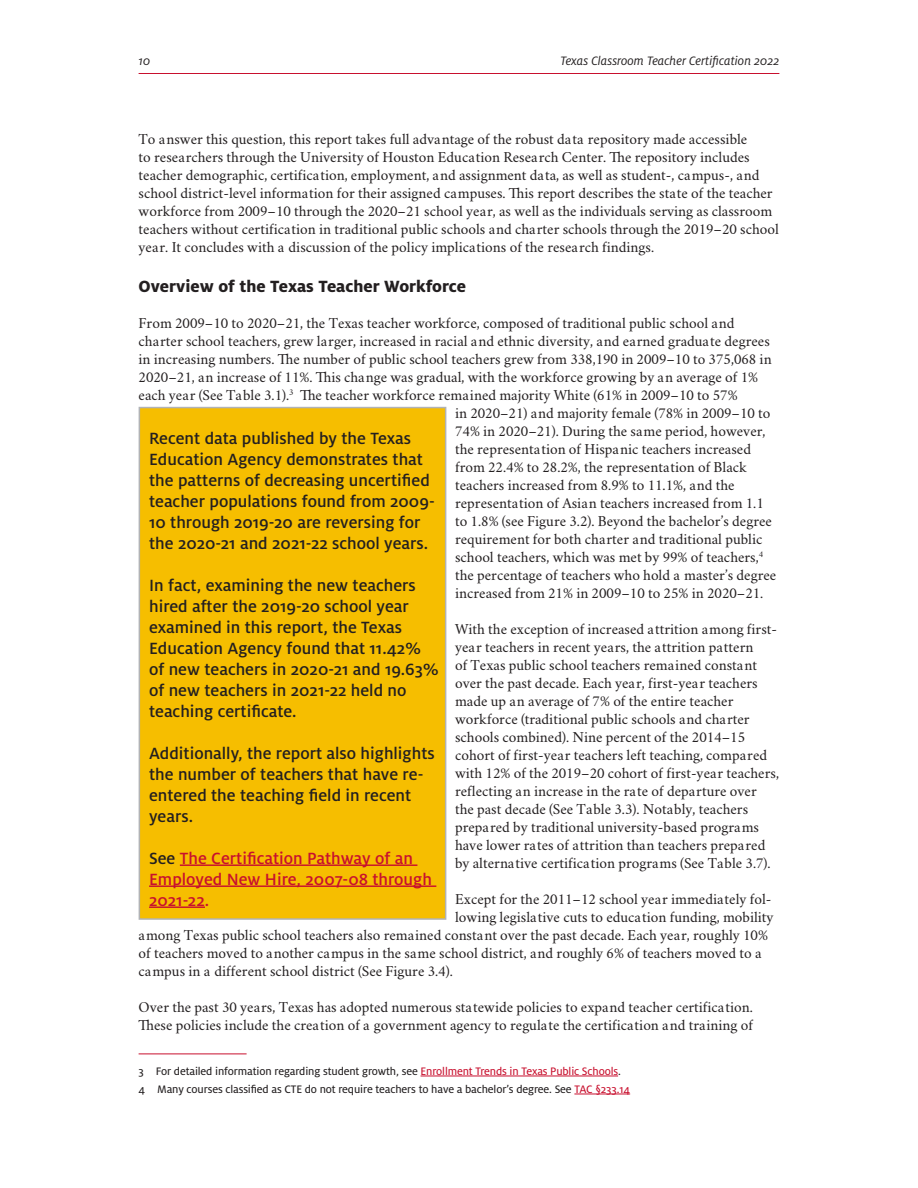
<style>
.page{position:relative;width:918px;height:1188px;background:#fff}
.page>*{position:absolute;margin:0;border:0;box-sizing:border-box;transform-origin:0 0}
.Pull-out{font:500 18px/21px "Milo OT";color:#231f20}
.Pull-out-2{font:500 18px/21px "Milo OT";color:#c8102e}
.Header_3{font:800 18px "Milo OT";color:#231f20}
.Houston_Text_Ragged{font:15px/18px "Crimson";color:#231f20}
.t1{font:italic 13.5px "Milo OT";color:#231f20}
.Footnote{font:12px "Milo OT Text";letter-spacing:-.01em;color:#231f20}
.s1{color:#c8102e}
.s2{color:#231f20}
</style>
<div class="page">
<hr style="left:139px;top:73px;width:640px;height:1px;background:#c8102e">
<hr style="left:139px;top:1054px;width:108px;height:1px;background:#c8102e">
<hr style="left:421px;top:1076px;width:197px;height:1px;background:#c8102e">
<hr style="left:574px;top:1094px;width:56px;height:1px;background:#c8102e">
<div style="left:139px;top:408px;width:307px;height:511px;background:#f6be00"></div>
<hr style="left:180px;top:864px;width:237px;height:2px;background:#c8102e">
<hr style="left:149px;top:885px;width:287px;height:2px;background:#c8102e">
<hr style="left:149px;top:906px;width:56px;height:2px;background:#c8102e">
<div style="left:139px;top:407px;width:307px;height:513px;border:2px solid #b1b3b6"></div>
<p class="t1" style="left:139px;top:53px;width:13px">10</p>
<p class="t1" style="left:560px;top:53px;width:221px">Texas Classroom Teacher Certification 2022</p>
<p class="Houston_Text_Ragged" style="left:139px;top:129px;width:642px">To answer this question, this report takes full advantage of the robust data repository made accessible<br>to researchers through the University of Houston Education Research Center. The repository includes teacher demographic, certification, employment, and assignment data, as well as student-, campus-, and school district-level information for their assigned campuses. This report describes the state of the teacher workforce from 2009–10 through the 2020–21 school year, as well as the individuals serving as classroom teachers without certification in traditional public schools and charter schools through the 2019–20 school year. It concludes with a discussion of the policy implications of the research findings.</p>
<h3 class="Header_3" style="left:139px;top:276px;width:329px">Overview of the Texas Teacher Workforce</h3>
<p class="Houston_Text_Ragged" style="left:139px;top:313px;width:635px">From 2009–10 to 2020–21, the Texas teacher workforce, composed of traditional public school and charter school teachers, grew larger, increased in racial and ethnic diversity, and earned graduate degrees in increasing numbers. The number of public school teachers grew from 338,190 in 2009–10 to 375,068 in 2020–21, an increase of 11%. This change was gradual, with the workforce growing by an average of 1% each year (See Table 3.1).<sup>3</sup> The teacher workforce remained majority White (61% in 2009–10 to 57%</p>
<p class="Houston_Text_Ragged" style="left:455px;top:403px;width:323px">in 2020–21) and majority female (78% in 2009–10 to 74% in 2020–21). During the same period, however, the representation of Hispanic teachers increased from 22.4% to 28.2%, the representation of Black teachers increased from 8.9% to 11.1%, and the representation of Asian teachers increased from 1.1 to 1.8% (see Figure 3.2). Beyond the bachelor’s degree requirement for both charter and traditional public school teachers, which was met by 99% of teachers,<sup>4 </sup>the percentage of teachers who hold a master’s degree increased from 21% in 2009–10 to 25% in 2020–21.</p>
<p class="Houston_Text_Ragged" style="left:455px;top:619px;width:325px">With the exception of increased attrition among first&shy;year teachers in recent years, the attrition pattern<br>of Texas public school teachers remained constant over the past decade. Each year, first-year teachers made up an average of 7% of the entire teacher workforce (traditional public schools and charter schools combined). Nine percent of the 2014–15 cohort of first-year teachers left teaching, compared with 12% of the 2019–20 cohort of first-year teachers, reflecting an increase in the rate of departure over the past decade (See Table 3.3). Notably, teachers prepared by traditional university-based programs have lower rates of attrition than teachers prepared by alternative certification programs (See Table 3.7).</p>
<p class="Houston_Text_Ragged" style="left:455px;top:889px;width:320px">Except for the 2011–12 school year immediately fol&shy;lowing legislative cuts to education funding, mobility</p>
<p class="Houston_Text_Ragged" style="left:139px;top:925px;width:631px">among Texas public school teachers also remained constant over the past decade. Each year, roughly 10% of teachers moved to another campus in the same school district, and roughly 6% of teachers moved to a campus in a different school district (See Figure 3.4).</p>
<p class="Houston_Text_Ragged" style="left:139px;top:997px;width:616px">Over the past 30 years, Texas has adopted numerous statewide policies to expand teacher certification.<br>These policies include the creation of a government agency to regulate the certification and training of</p>
<p class="Footnote" style="left:139px;top:1065px;width:484px">3 For detailed information regarding student growth, see <span class="s1">Enrollment Trends in Texas Public Schools</span>.</p>
<p class="Footnote" style="left:139px;top:1083px;width:493px">4 Many courses classified as CTE do not require teachers to have a bachelor’s degree. See <span class="s1">TAC §233.14</span></p>
<p class="Pull-out" style="left:149px;top:428px;width:287px">Recent data published by the Texas Education Agency demonstrates that the patterns of decreasing uncertified teacher populations found from 2009- 10 through 2019-20 are reversing for the 2020-21 and 2021-22 school years.</p>
<p class="Pull-out" style="left:149px;top:575px;width:291px">In fact, examining the new teachers hired after the 2019-20 school year examined in this report, the Texas Education Agency found that 11.42% of new teachers in 2020-21 and 19.63% of new teachers in 2021-22 held no teaching certificate.</p>
<p class="Pull-out" style="left:149px;top:743px;width:287px">Additionally, the report also highlights the number of teachers that have re&shy;entered the teaching field in recent years.</p>
<p class="Pull-out-2" style="left:149px;top:848px;width:284px"><span class="s2">See</span> The Certification Pathway of an<br>Employed New Hire, 2007-08 through<br>2021-22.</p>
</div>
